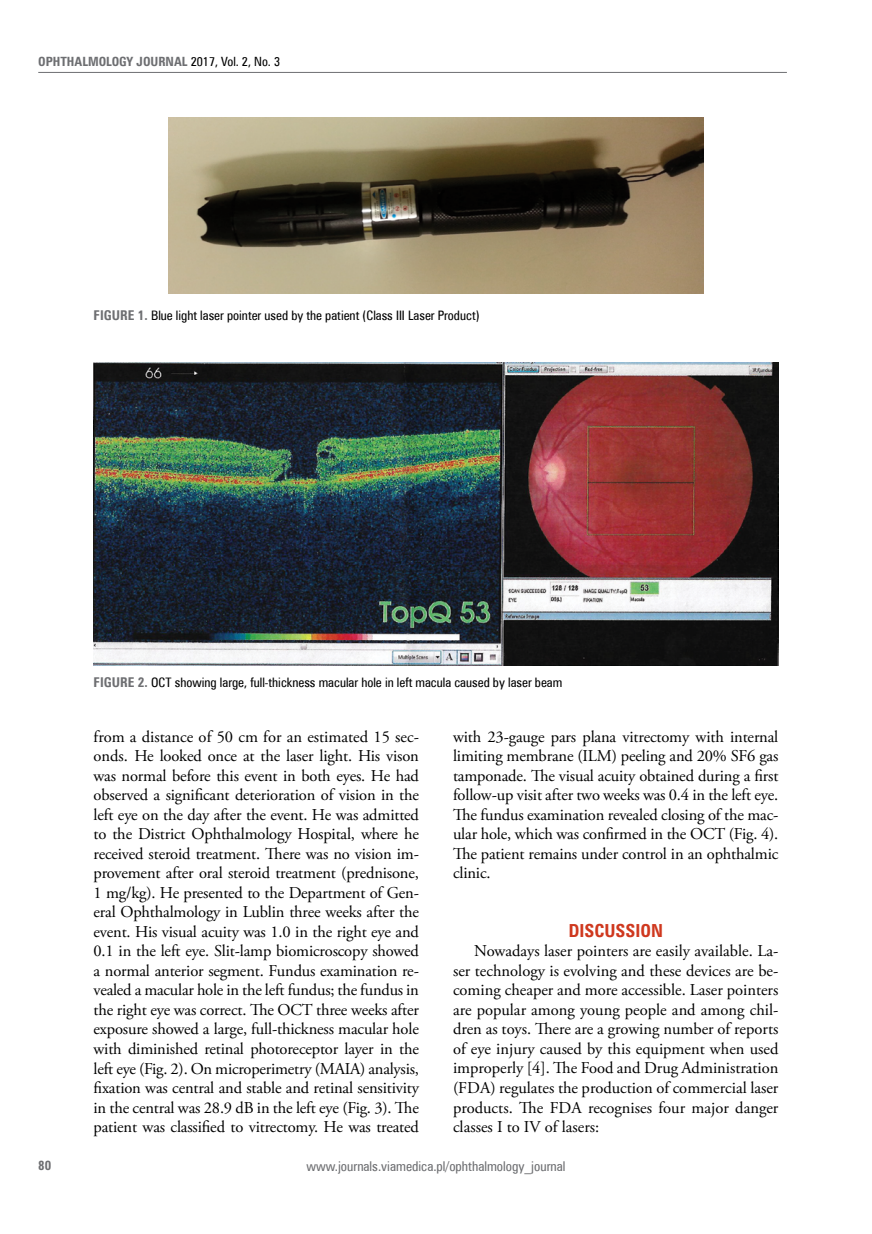
<style>
.page{position:relative;width:872px;height:1234px;background:#fff}
.page>*{position:absolute;margin:0;border:0;box-sizing:border-box;transform-origin:0 0}
.t1{font:700 18px "Zurich Cn EU";color:#cf381e}
.t2{font:16.5px/19.5px "Adobe Garamond Pro";letter-spacing:-.01em;color:#000;text-align:justify}
.t3{font:13.5px "Zurich Cn EU";color:#6d6e71}
.t4{font:700 13.5px "Zurich Cn EU";color:#6d6e71}
.t5{font:700 13.2px "Zurich Cn EU";color:#6d6e71}
.t6{font:13.05px "Zurich Cn EU";color:#000}
.t7{font:700 12.75px "Zurich Cn EU";color:#6d6e71}
.s1{font-weight:400;color:#000}
.s2{font-weight:700;font-size:13.5px;color:#6d6e71}
</style>
<div class="page">
<hr style="left:38px;top:72px;width:749px;height:1px;background:#6d6e71">
<img style="left:168px;top:117px;width:536px;height:177px">
<img style="left:94px;top:362px;width:684px;height:303px">
<p class="t7" style="left:38px;top:53px;width:243px">OPHTHALMOLOGY JOURNAL <span class="s1">2017, Vol. 2, No. 3</span></p>
<p class="t4" style="left:94px;top:306px;width:15px">FIGURE</p>
<p class="t6" style="left:138px;top:307px;width:343px"><span class="s2">1.</span> Blue light laser pointer used by the patient (Class III Laser Product)</p>
<p class="t4" style="left:94px;top:674px;width:15px">FIGURE</p>
<p class="t6" style="left:138px;top:674px;width:426px"><span class="s2">2.</span> OCT showing large, full-thickness macular hole in left macula caused by laser beam</p>
<p class="t2" style="left:94px;top:727px;width:327px">from a distance of 50 cm for an estimated 15 sec&shy;onds. He looked once at the laser light. His vison was normal before this event in both eyes. He had observed a significant deterioration of vision in the left eye on the day after the event. He was admitted to the District Ophthalmology Hospital, where he received steroid treatment. There was no vision im&shy;provement after oral steroid treatment (prednisone, 1 mg/kg). He presented to the Department of Gen&shy;eral Ophthalmology in Lublin three weeks after the event. His visual acuity was 1.0 in the right eye and 0.1 in the left eye. Slit-lamp biomicroscopy showed a normal anterior segment. Fundus examination re&shy;vealed a macular hole in the left fundus; the fundus in the right eye was correct. The OCT three weeks after exposure showed a large, full-thickness macular hole with diminished retinal photoreceptor layer in the left eye (Fig. 2). On microperimetry (MAIA) analysis, fixation was central and stable and retinal sensitivity in the central was 28.9 dB in the left eye (Fig. 3). The patient was classified to vitrectomy. He was treated</p>
<p class="t2" style="left:453px;top:727px;width:327px">with 23-gauge pars plana vitrectomy with internal limiting membrane (ILM) peeling and 20% SF6 gas tamponade. The visual acuity obtained during a first follow-up visit after two weeks was 0.4 in the left eye.<br>The fundus examination revealed closing of the mac&shy;ular hole, which was confirmed in the OCT (Fig. 4).<br>The patient remains under control in an ophthalmic clinic.</p>
<p class="t1" style="left:568px;top:919px;width:47px">DISCUSSION</p>
<p class="t2" style="left:453px;top:941px;width:327px;text-indent:21px">Nowadays laser pointers are easily available. La&shy;ser technology is evolving and these devices are be&shy;coming cheaper and more accessible. Laser pointers are popular among young people and among chil&shy;dren as toys. There are a growing number of reports of eye injury caused by this equipment when used improperly [4]. The Food and Drug Administration (FDA) regulates the production of commercial laser products. The FDA recognises four major danger classes I to IV of lasers:</p>
<p class="t5" style="left:38px;top:1157px;width:15px">80</p>
<p class="t3" style="left:306px;top:1157px;width:260px">www.journals.viamedica.pl/ophthalmology_journal</p>
</div>
